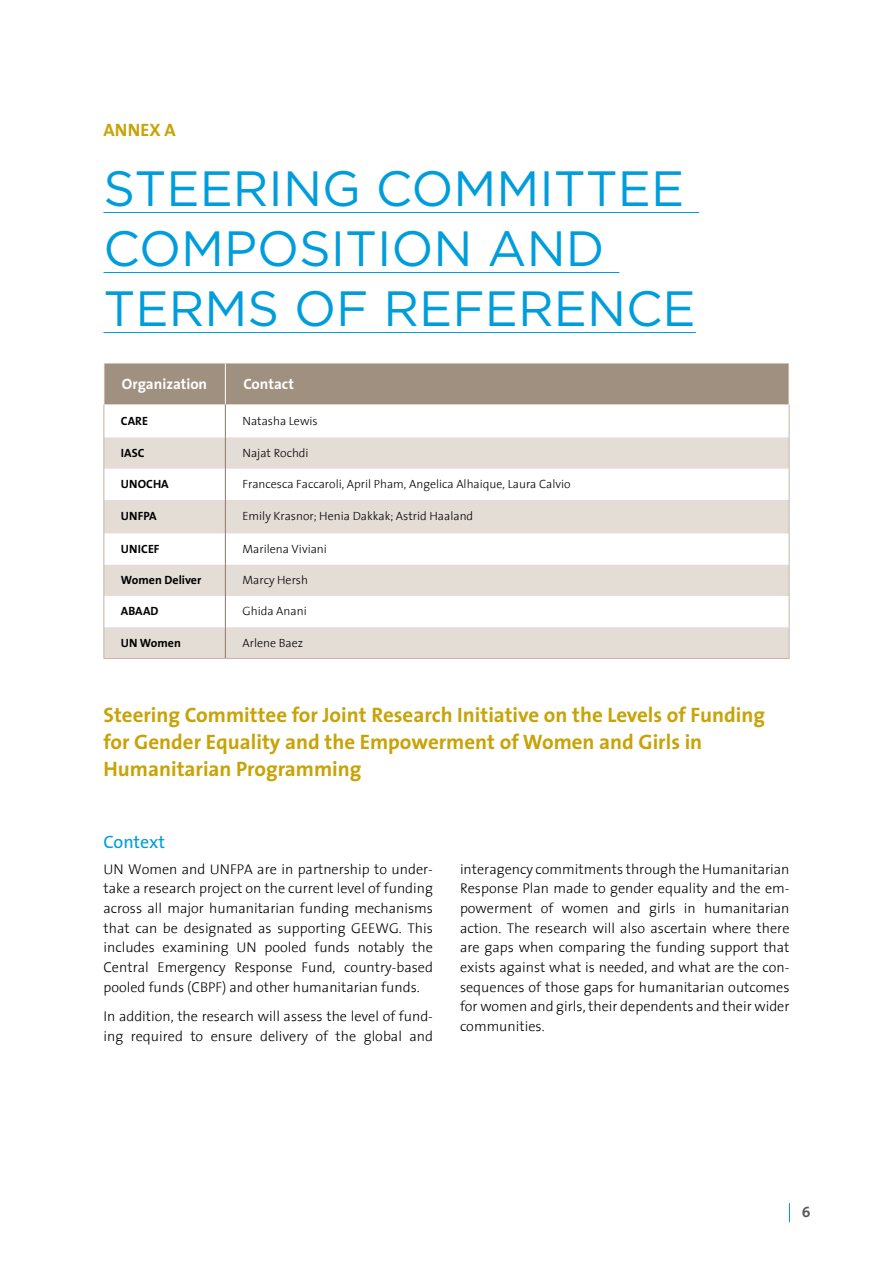
<style>
.page{position:relative;width:893px;height:1263px;background:#fff}
.page>*{position:absolute;margin:0;border:0;box-sizing:border-box;transform-origin:0 0}
.t1{font:49.5px/60px "Gotham";color:#009ddc}
.t2{font:700 21px/27px "The Sans";color:#c8a307}
.t3{font:18px "The Sans";letter-spacing:-.005em;color:#009ddc}
.t4{font:700 18px "The Sans";letter-spacing:.01em;color:#c8a307}
.t5{font:700 15px "The Sans";color:#fff}
.t6{font:15px "The Sans Bold Caps";color:#58595b}
.t7{font:300 14.25px/19.6px "The Sans";color:#000;text-align:justify}
.t8{font:300 12px "The Sans";color:#000}
.t9{font:700 12px "The Sans";color:#000}
</style>
<div class="page">
<svg style="left:789px;top:1203px;width:1px;height:19px"></svg>
<hr style="left:104px;top:212px;width:595px;height:1px;background:#009ddc">
<hr style="left:104px;top:272px;width:515px;height:1px;background:#009ddc">
<hr style="left:104px;top:332px;width:592px;height:1px;background:#009ddc">
<div style="left:105px;top:363px;width:684px;height:41px;background:#a0907f"></div>
<svg style="left:105px;top:437px;width:684px;height:221px;fill:#e4ddd6"></svg>
<hr style="left:225px;top:363px;width:1px;height:41px;background:#fff">
<hr style="left:104px;top:404px;width:1px;height:33px;background:#c2b6a8">
<hr style="left:789px;top:404px;width:1px;height:33px;background:#c2b6a8">
<hr style="left:104px;top:437px;width:1px;height:32px;background:#c2b6a8">
<hr style="left:789px;top:437px;width:1px;height:32px;background:#c2b6a8">
<hr style="left:104px;top:469px;width:1px;height:31px;background:#c2b6a8">
<hr style="left:789px;top:469px;width:1px;height:31px;background:#c2b6a8">
<hr style="left:104px;top:500px;width:1px;height:33px;background:#c2b6a8">
<hr style="left:789px;top:500px;width:1px;height:33px;background:#c2b6a8">
<hr style="left:104px;top:533px;width:1px;height:32px;background:#c2b6a8">
<hr style="left:789px;top:533px;width:1px;height:32px;background:#c2b6a8">
<hr style="left:104px;top:565px;width:1px;height:31px;background:#c2b6a8">
<hr style="left:789px;top:565px;width:1px;height:31px;background:#c2b6a8">
<hr style="left:104px;top:596px;width:1px;height:31px;background:#c2b6a8">
<hr style="left:789px;top:596px;width:1px;height:31px;background:#c2b6a8">
<hr style="left:104px;top:627px;width:1px;height:31px;background:#c2b6a8">
<hr style="left:789px;top:627px;width:1px;height:31px;background:#c2b6a8">
<hr style="left:104px;top:658px;width:121px;height:1px;background:#c2b6a8">
<hr style="left:225px;top:658px;width:564px;height:1px;background:#c2b6a8">
<hr style="left:225px;top:404px;width:1px;height:33px;background:#8a7967">
<hr style="left:225px;top:437px;width:1px;height:32px;background:#8a7967">
<hr style="left:225px;top:469px;width:1px;height:31px;background:#8a7967">
<hr style="left:225px;top:500px;width:1px;height:33px;background:#8a7967">
<hr style="left:225px;top:533px;width:1px;height:32px;background:#8a7967">
<hr style="left:225px;top:565px;width:1px;height:31px;background:#8a7967">
<hr style="left:225px;top:596px;width:1px;height:31px;background:#8a7967">
<hr style="left:225px;top:627px;width:1px;height:31px;background:#8a7967">
<p class="t4" style="left:104px;top:115px;width:74px">ANNEX A</p>
<h1 class="t1" style="left:104px;top:158px;width:594px">STEERING COMMITTEE<br>COMPOSITION AND<br>TERMS OF REFERENCE</h1>
<p class="t5" style="left:122px;top:372px;width:87px">Organization</p>
<p class="t5" style="left:243px;top:372px;width:52px">Contact</p>
<p class="t9" style="left:121px;top:410px;width:29px">CARE</p>
<p class="t8" style="left:242px;top:410px;width:77px">Natasha Lewis</p>
<p class="t9" style="left:121px;top:443px;width:25px">IASC</p>
<p class="t8" style="left:242px;top:443px;width:68px">Najat Rochdi</p>
<p class="t9" style="left:121px;top:474px;width:49px">UNOCHA</p>
<p class="t8" style="left:242px;top:474px;width:330px">Francesca Faccaroli, April Pham, Angelica Alhaique, Laura Calvio</p>
<p class="t9" style="left:121px;top:506px;width:37px">UNFPA</p>
<p class="t8" style="left:242px;top:506px;width:232px">Emily Krasnor; Henia Dakkak; Astrid Haaland</p>
<p class="t9" style="left:121px;top:539px;width:40px">UNICEF</p>
<p class="t8" style="left:242px;top:539px;width:86px">Marilena Viviani</p>
<p class="t9" style="left:121px;top:570px;width:82px">Women Deliver</p>
<p class="t8" style="left:242px;top:570px;width:67px">Marcy Hersh</p>
<p class="t9" style="left:121px;top:601px;width:39px">ABAAD</p>
<p class="t8" style="left:242px;top:601px;width:66px">Ghida Anani</p>
<p class="t9" style="left:121px;top:632px;width:61px">UN Women</p>
<p class="t8" style="left:242px;top:632px;width:62px">Arlene Baez</p>
<h2 class="t2" style="left:104px;top:701px;width:663px">Steering Committee for Joint Research Initiative on the Levels of Funding for Gender Equality and the Empowerment of Women and Girls in<br>Humanitarian Programming</h2>
<p class="t3" style="left:104px;top:827px;width:63px">Context</p>
<p class="t7" style="left:104px;top:859px;width:331px">UN Women and UNFPA are in partnership to under&shy;take a research project on the current level of funding across all major humanitarian funding mechanisms that can be designated as supporting GEEWG. This includes examining UN pooled funds notably the Central Emergency Response Fund, country-based pooled funds (CBPF) and other humanitarian funds.</p>
<p class="t7" style="left:104px;top:1006px;width:331px">In addition, the research will assess the level of fund&shy;ing required to ensure delivery of the global and</p>
<p class="t7" style="left:460px;top:859px;width:331px">interagency commitments through the Humanitarian Response Plan made to gender equality and the em&shy;powerment of women and girls in humanitarian action. The research will also ascertain where there are gaps when comparing the funding support that exists against what is needed, and what are the con&shy;sequences of those gaps for humanitarian outcomes for women and girls, their dependents and their wider communities.</p>
<p class="t6" style="left:802px;top:1199px;width:10px">6</p>
</div>
